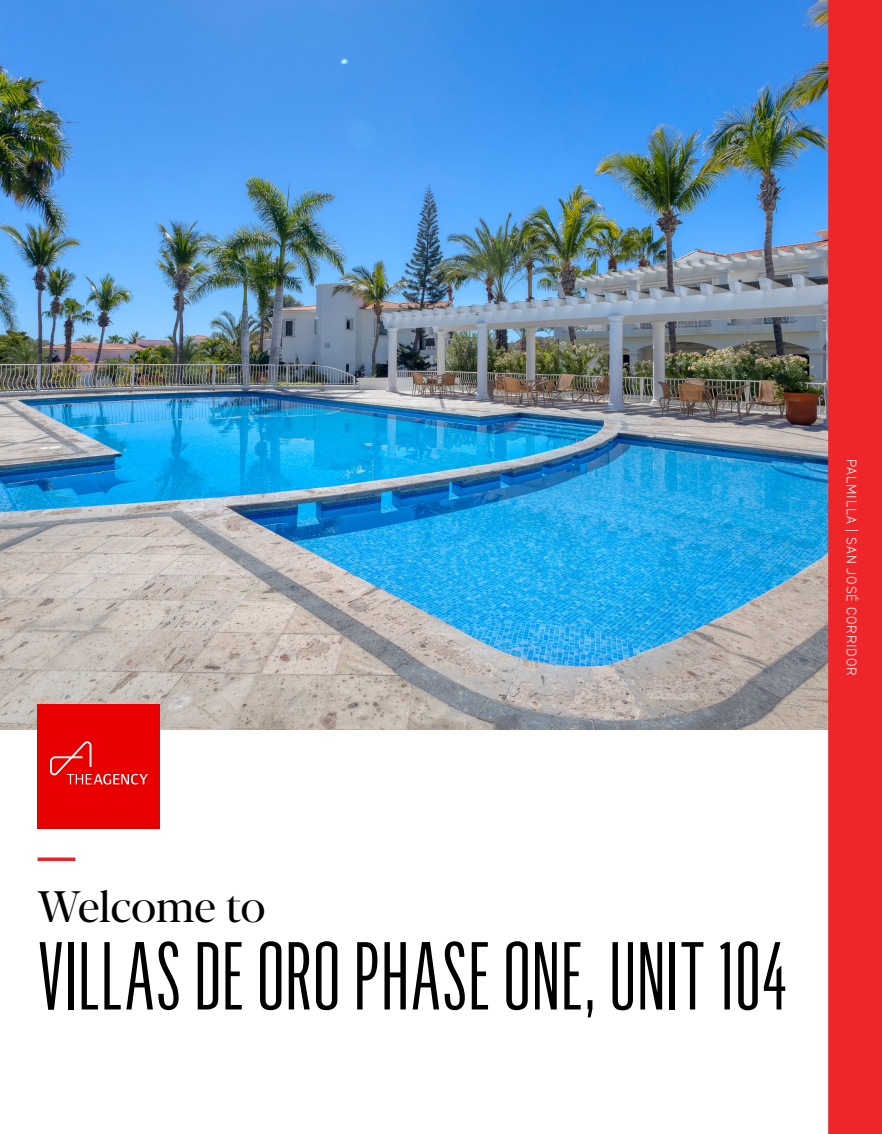
<style>
.page{position:relative;width:882px;height:1134px;background:#fff}
.page>*{position:absolute;margin:0;border:0;box-sizing:border-box;transform-origin:0 0}
.t1{font:ultra-condensed 94.5px "Flama";letter-spacing:.01em;color:#000;scale:1.1 1}
.t2{font:43.75px "Blacker Pro Dis";letter-spacing:-.02em;color:#000}
.t3{font:300 14px "DIN2014";letter-spacing:.06em;color:#fff}
</style>
<div class="page">
<img style="left:0;top:0;width:828px;height:730px">
<div style="left:38px;top:704px;width:122px;height:124px;background:#e80000"></div>
<svg style="left:50px;top:741px;width:98px;height:44px"></svg>
<hr style="left:38px;top:858px;width:37px;height:3px;background:#ed2127">
<div style="left:828px;top:0;width:54px;height:1134px;background:#ee2529"></div>
<p class="t3" style="left:860px;top:459px;width:218px;rotate:90deg">PALMILLA | SAN JOSÉ CORRIDOR</p>
<p class="t2" style="left:38px;top:879px;width:230px">Welcome to</p>
<p class="t1" style="left:38px;top:920px;width:682px">VILLAS DE ORO PHASE ONE, UNIT 104</p>
</div>
